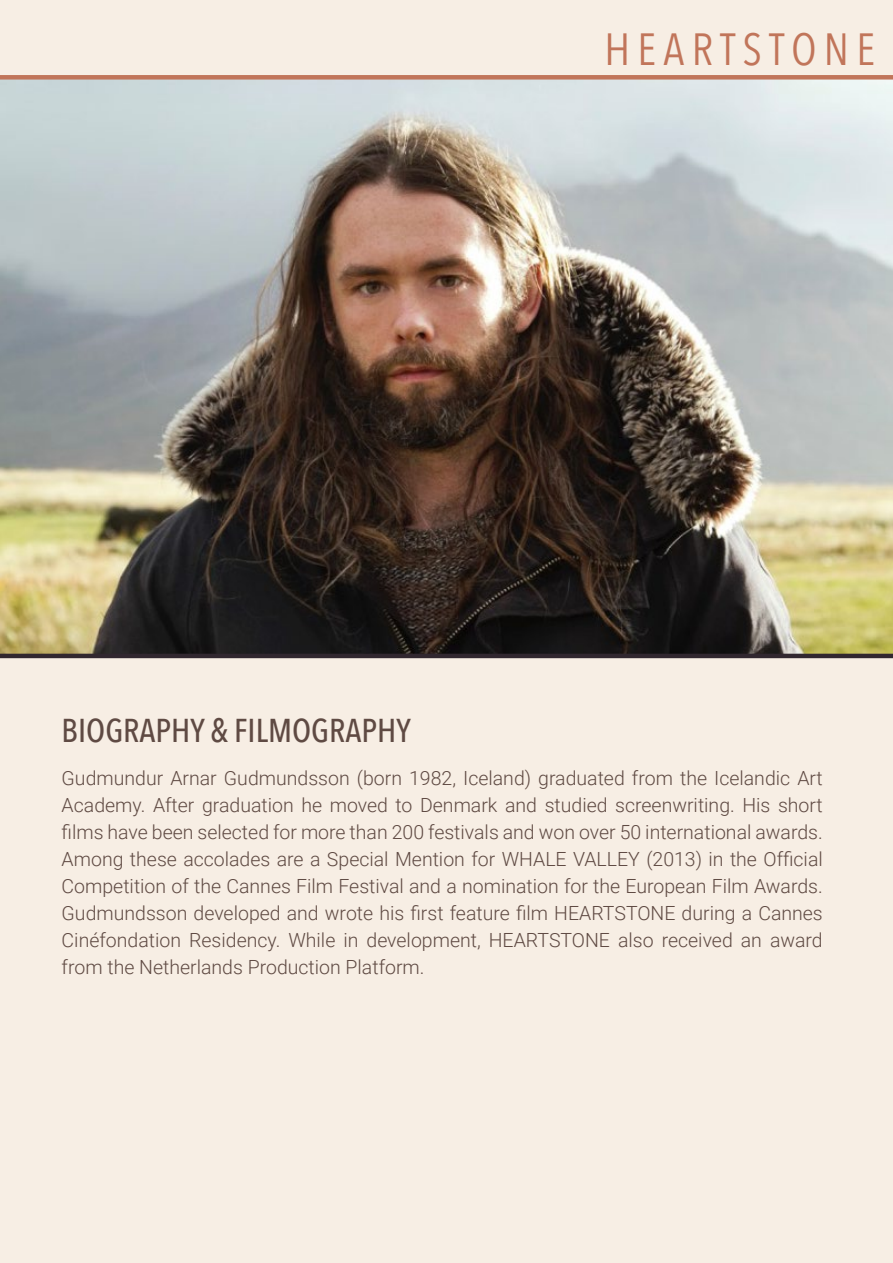
<style>
.page{position:relative;width:893px;height:1263px;background:#f7eee4}
.page>*{position:absolute;margin:0;border:0;box-sizing:border-box;transform-origin:0 0}
.t1{font:45px "Avenir Next Condensed";letter-spacing:.16em;color:#c1755a}
.t2{font:500 33px "Avenir Next Condensed";color:#5f4a43}
.t3{font:300 19.5px/27px "Roboto";color:#5f4a43;text-align:justify}
</style>
<div class="page">
<img style="left:0;top:80px;width:893px;height:574px">
<div style="left:0;top:75px;width:893px;height:5px;background:#c1755a"></div>
<hr style="left:0;top:654px;width:893px;height:4px;background:#31272f">
<h1 class="t1" style="left:605px;top:11px;width:272px">HEARTSTONE</h1>
<h2 class="t2" style="left:62px;top:710px;width:351px">BIOGRAPHY &amp; FILMOGRAPHY</h2>
<p class="t3" style="left:62px;top:764px;width:763px">Gudmundur Arnar Gudmundsson (born 1982, Iceland) graduated from the Icelandic Art Academy. After graduation he moved to Denmark and studied screenwriting. His short films have been selected for more than 200 festivals and won over 50 international awards.<br>Among these accolades are a Special Mention for WHALE VALLEY (2013) in the Official Competition of the Cannes Film Festival and a nomination for the European Film Awards.<br>Gudmundsson developed and wrote his first feature film HEARTSTONE during a Cannes Cinéfondation Residency. While in development, HEARTSTONE also received an award from the Netherlands Production Platform.</p>
</div>
